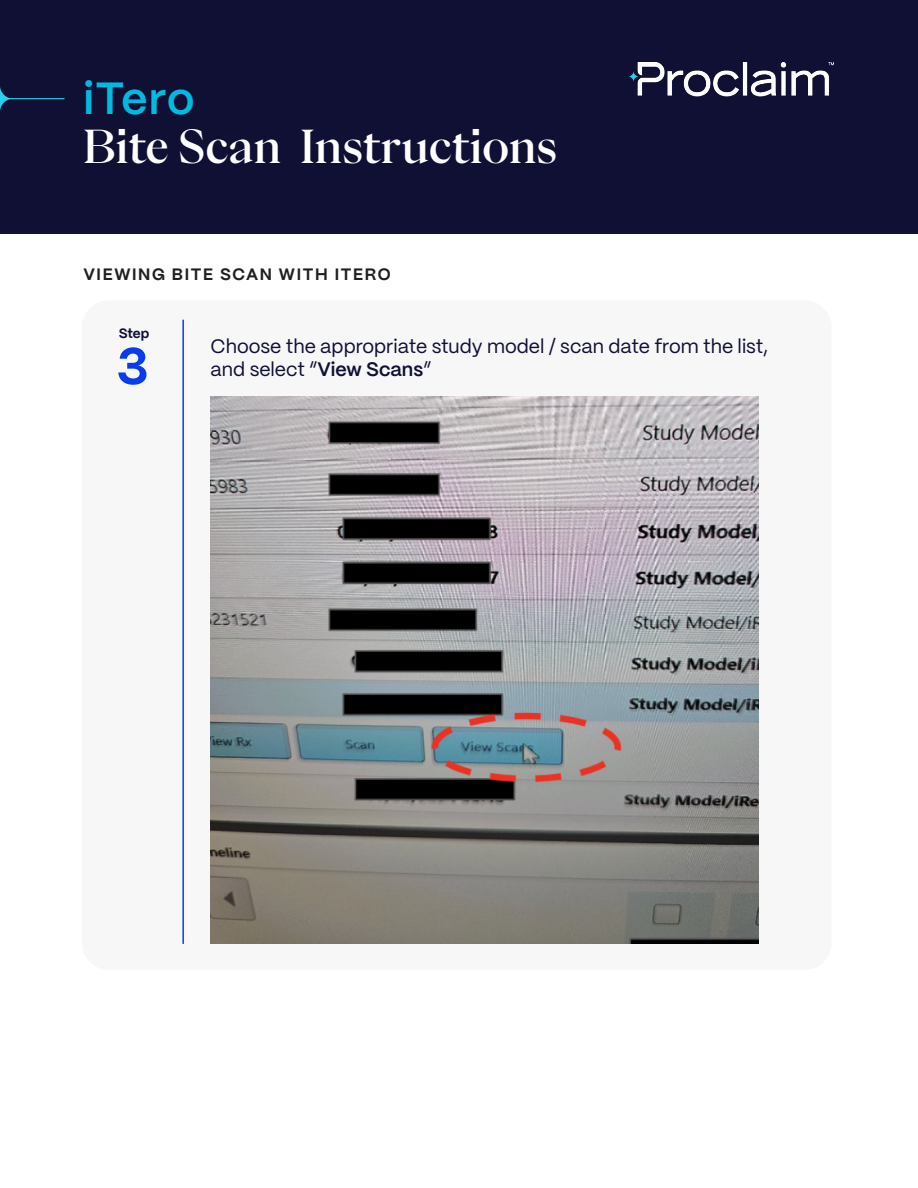
<style>
.page{position:relative;width:918px;height:1188px;background:#fff}
.page>*{position:absolute;margin:0;border:0;box-sizing:border-box;transform-origin:0 0}
.t1{font:700 51px "PP Mori";color:#093deb}
.t2{font:500 45px "PP Eiko";color:#fff}
.t3{font:600 45px "PP Mori";letter-spacing:.02em;color:#02bae0}
.t4{font:19.5px/23.4px "PP Mori";color:#101035}
.t5{font:700 16.5px "PP Mori";letter-spacing:.1em;color:#231f20}
.t6{font:700 13.5px "PP Mori";color:#101035}
.s1{font-weight:600}
</style>
<div class="page">
<div style="left:0;top:0;width:918px;height:234px;background:#101035"></div>
<img style="left:629px;top:63px;width:205px;height:33px">
<svg style="left:0;top:87px;width:13px;height:24px"></svg>
<hr style="left:3px;top:98px;width:62px;height:1px;background:#29cfeb">
<div style="left:82px;top:300px;width:750px;height:670px;background:#f7f7f7;border-radius:27px"></div>
<hr style="left:182px;top:320px;width:2px;height:624px;background:#093deb">
<img style="left:211px;top:397px;width:548px;height:546px">
<h2 class="t3" style="left:83px;top:60px;width:113px">iTero</h2>
<h2 class="t2" style="left:83px;top:116px;width:475px">Bite Scan Instructions</h2>
<p class="t5" style="left:83px;top:259px;width:309px">VIEWING BITE SCAN WITH ITERO</p>
<p class="t6" style="left:119px;top:321px;width:32px">Step</p>
<p class="t1" style="left:117px;top:321px;width:32px">3</p>
<p class="t4" style="left:211px;top:333px;width:559px">Choose the appropriate study model / scan date from the list, and select “<span class="s1">View Scans</span>”</p>
</div>
